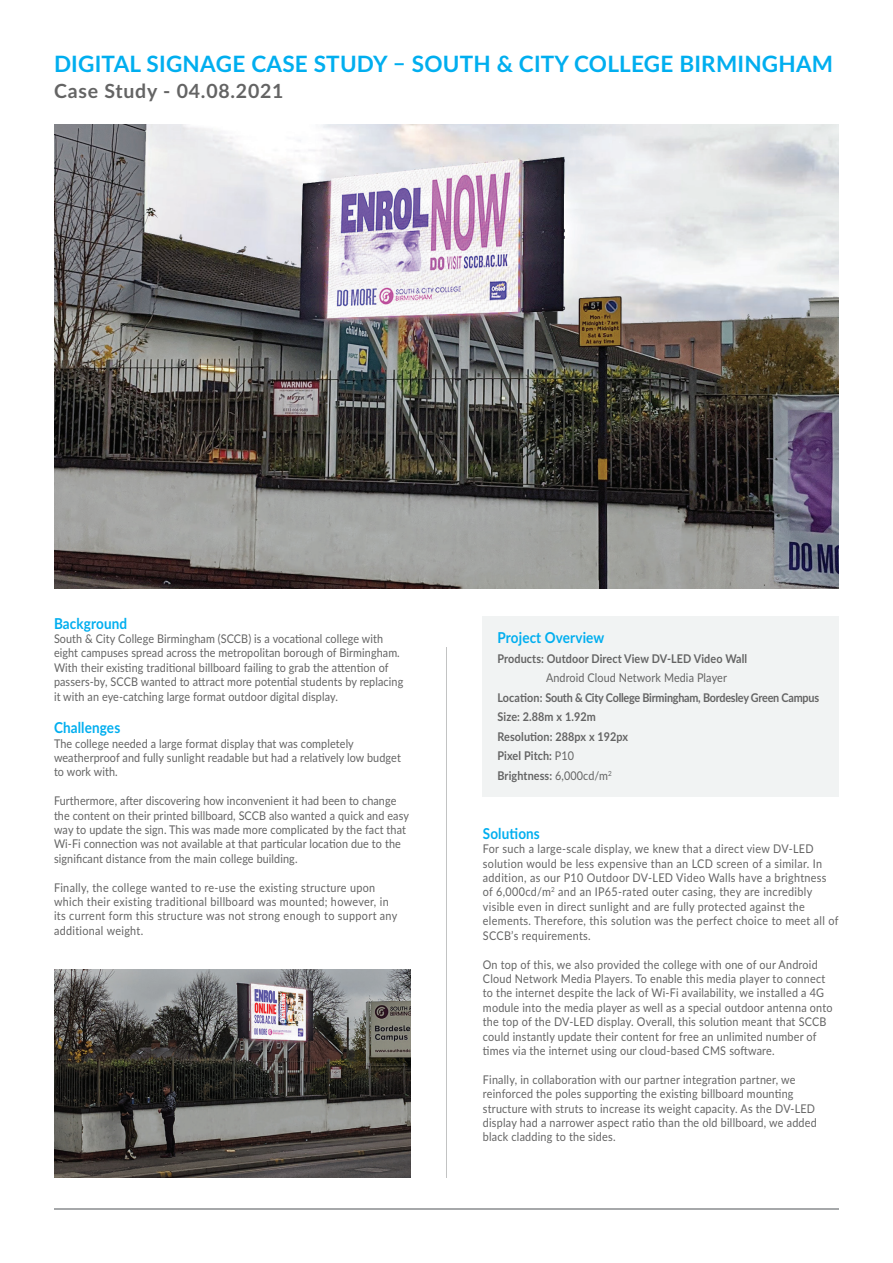
<style>
.page{position:relative;width:893px;height:1263px;background:#fff}
.page>*{position:absolute;margin:0;border:0;box-sizing:border-box;transform-origin:0 0}
.t1{font:700 22.5px "Lato";letter-spacing:.01em;color:#00aeef}
.t2{font:700 19.5px "Lato";letter-spacing:.04em;color:#646464}
.t3{font:700 15px "Lato";letter-spacing:.01em;color:#00aeef;scale:.9 1}
.t4{font:12px/14.4px "Lato";letter-spacing:.02em;color:#646464;scale:.9 1}
.t5{font:700 12px/19.5px "Lato";letter-spacing:-.015em;color:#646464;scale:.9 1}
.t6{font:700 12px "Lato";letter-spacing:.01em;color:#646464;scale:.9 1}
.s1{font-weight:400}
</style>
<div class="page">
<img style="left:54px;top:125px;width:785px;height:463px">
<hr style="left:446px;top:647px;width:1px;height:530px;background:#c2c3c3">
<hr style="left:54px;top:1208px;width:785px;height:1px;background:#a6a8aa">
<div style="left:483px;top:616px;width:356px;height:180px;background:#f1f3f3"></div>
<img style="left:54px;top:969px;width:356px;height:208px">
<h1 class="t1" style="left:54px;top:47px;width:781px">DIGITAL SIGNAGE CASE STUDY – SOUTH &amp; CITY COLLEGE BIRMINGHAM</h1>
<h2 class="t2" style="left:54px;top:76px;width:231px">Case Study - 04.08.2021</h2>
<p class="t3" style="left:54px;top:612px;width:83px">Background</p>
<p class="t4" style="left:54px;top:631px;width:390px">South &amp; City College Birmingham (SCCB) is a vocational college with eight campuses spread across the metropolitan borough of Birmingham.<br>With their existing traditional billboard failing to grab the attention of passers-by, SCCB wanted to attract more potential students by replacing it with an eye-catching large format outdoor digital display.</p>
<p class="t3" style="left:54px;top:717px;width:75px">Challenges</p>
<p class="t4" style="left:54px;top:735px;width:387px">The college needed a large format display that was completely weatherproof and fully sunlight readable but had a relatively low budget to work with.</p>
<p class="t4" style="left:54px;top:793px;width:396px">Furthermore, after discovering how inconvenient it had been to change the content on their printed billboard, SCCB also wanted a quick and easy way to update the sign. This was made more complicated by the fact that Wi-Fi connection was not available at that particular location due to the significant distance from the main college building.</p>
<p class="t4" style="left:54px;top:879px;width:383px">Finally, the college wanted to re-use the existing structure upon which their existing traditional billboard was mounted; however, in its current form this structure was not strong enough to support any additional weight.</p>
<p class="t3" style="left:497px;top:627px;width:120px">Project Overview</p>
<p class="t6" style="left:497px;top:649px;width:279px">Products: Outdoor Direct View DV-LED Video Wall</p>
<p class="t4" style="left:546px;top:670px;width:203px">Android Cloud Network Media Player</p>
<p class="t5" style="left:497px;top:687px;width:359px">Location: South &amp; City College Birmingham, Bordesley Green Campus<br>Size: 2.88m x 1.92m<br>Resolution: 288px x 192px<br>Pixel Pitch: <span class="s1">P10<br></span>Brightness: <span class="s1">6,000cd/m</span><sup>2</sup></p>
<p class="t3" style="left:483px;top:822px;width:65px">Solutions</p>
<p class="t4" style="left:483px;top:841px;width:397px">For such a large-scale display, we knew that a direct view DV-LED solution would be less expensive than an LCD screen of a similar. In addition, as our P10 Outdoor DV-LED Video Walls have a brightness of 6,000cd/m<sup>2</sup> and an IP65-rated outer casing, they are incredibly visible even in direct sunlight and are fully protected against the elements. Therefore, this solution was the perfect choice to meet all of SCCB’s requirements.</p>
<p class="t4" style="left:483px;top:956px;width:390px">On top of this, we also provided the college with one of our Android Cloud Network Media Players. To enable this media player to connect to the internet despite the lack of Wi-Fi availability, we installed a 4G module into the media player as well as a special outdoor antenna onto the top of the DV-LED display. Overall, this solution meant that SCCB could instantly update their content for free an unlimited number of times via the internet using our cloud-based CMS software.</p>
<p class="t4" style="left:483px;top:1072px;width:373px">Finally, in collaboration with our partner integration partner, we reinforced the poles supporting the existing billboard mounting structure with struts to increase its weight capacity. As the DV-LED display had a narrower aspect ratio than the old billboard, we added black cladding to the sides.</p>
</div>
